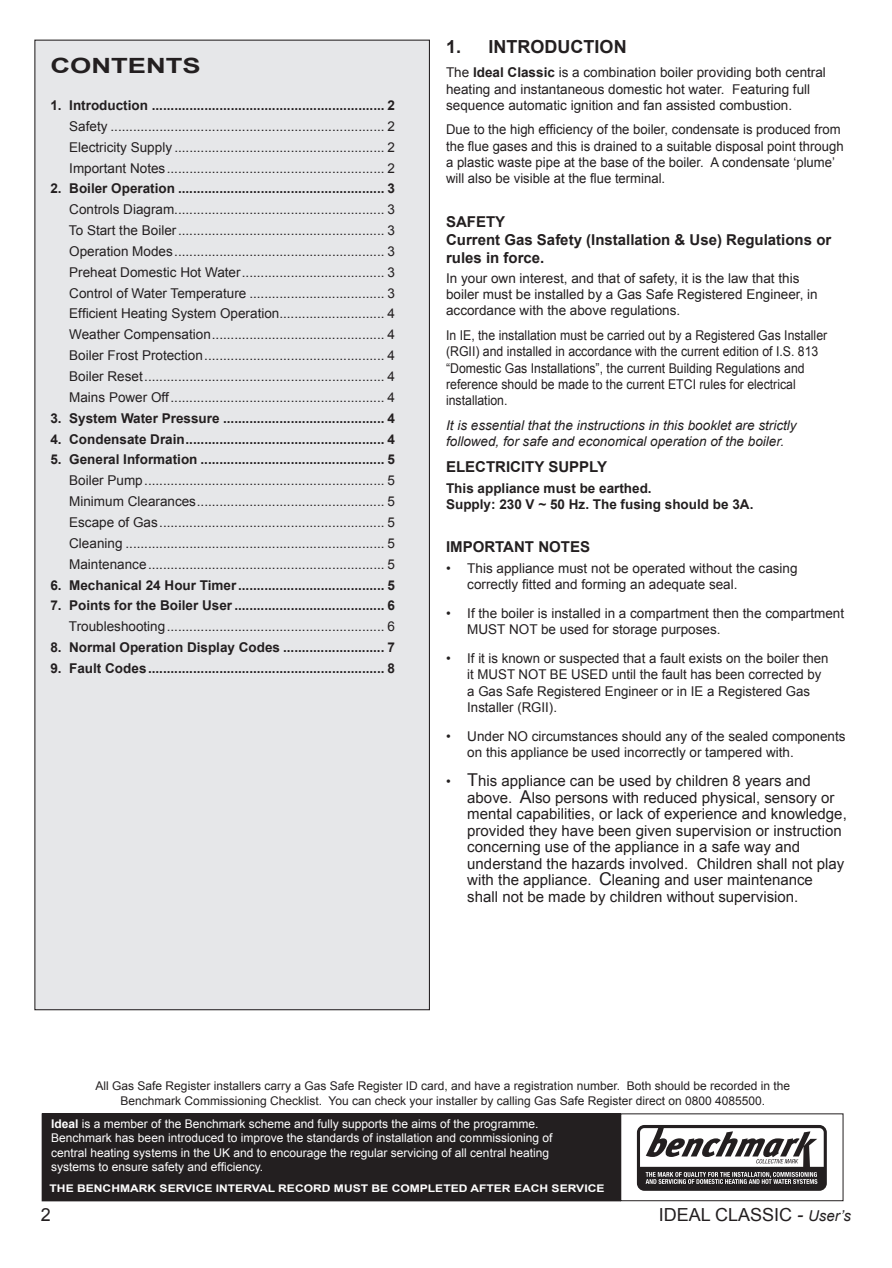
<style>
.page{position:relative;width:892px;height:1268px;background:#fff}
.page>*{position:absolute;margin:0;border:0;box-sizing:border-box;transform-origin:0 0}
.t1{font:700 21px "Arial";color:#231f20;scale:1.3 1}
.t2{font:18px "Arial";color:#231f20}
.t3{font:700 18px "Arial";color:#231f20}
.t4{font:15px/16.5px "Arial";color:#231f20}
.t5{font:700 15px/18px "Arial";color:#231f20}
.t6{font:13.5px/20.9px "Arial";color:#231f20}
.t7{font:700 13.5px/16.2px "Arial";color:#231f20}
.t8{font:13.5px/16.2px "Arial";color:#231f20;scale:.91 1}
.t9{font:italic 13.5px/16.2px "Arial";color:#231f20}
.t10{font:12px/14.4px "Arial";color:#fff}
.t11{font:12px/14.4px "Arial";color:#231f20;text-align:center}
.t12{font:700 10.5px "Arial";color:#fff;scale:1.15 1}
.s1{font-weight:700}
.s2{font-size:13.5px}
.s3{font-size:17.7px}
.s4{font-style:italic}
.s5{font-style:italic;font-size:15px}
</style>
<div class="page">
<div style="left:42px;top:1114px;width:578px;height:87px;background:#231f20"></div>
<div style="left:42px;top:1113px;width:578px;height:88px;border:1px solid #231f20"></div>
<svg style="left:637px;top:1125px;width:189px;height:66px"></svg>
<div style="left:620px;top:1113px;width:223px;height:88px;border:1px solid #231f20"></div>
<div style="left:35px;top:40px;width:394px;height:970px;background:#e6e7e9"></div>
<h1 class="t1" style="left:50px;top:51px;width:117px">CONTENTS</h1>
<p class="t7" style="left:50px;top:98px;width:346px">1. Introduction .............................................................. 2</p>
<p class="t6" style="left:69px;top:116px;width:327px;text-align:justify">Safety ......................................................................... 2<br>Electricity Supply ........................................................ 2<br>Important Notes.......................................................... 2</p>
<p class="t7" style="left:50px;top:181px;width:346px">2. Boiler Operation ....................................................... 3</p>
<p class="t6" style="left:69px;top:199px;width:327px;text-align:justify">Controls Diagram........................................................ 3<br>To Start the Boiler....................................................... 3<br>Operation Modes........................................................ 3<br>Preheat Domestic Hot Water...................................... 3<br>Control of Water Temperature .................................... 3<br>Efficient Heating System Operation............................ 4<br>Weather Compensation.............................................. 4<br>Boiler Frost Protection................................................ 4<br>Boiler Reset................................................................ 4<br>Mains Power Off......................................................... 4</p>
<p class="t7" style="left:50px;top:410px;width:346px">3. System Water Pressure ........................................... 4</p>
<p class="t7" style="left:50px;top:431px;width:346px">4. Condensate Drain..................................................... 4</p>
<p class="t7" style="left:50px;top:452px;width:346px">5. General Information ................................................. 5</p>
<p class="t6" style="left:69px;top:470px;width:327px;text-align:justify">Boiler Pump................................................................ 5<br>Minimum Clearances.................................................. 5<br>Escape of Gas............................................................ 5<br>Cleaning ..................................................................... 5<br>Maintenance............................................................... 5</p>
<p class="t7" style="left:50px;top:577px;width:346px">6. Mechanical 24 Hour Timer....................................... 5</p>
<p class="t7" style="left:50px;top:598px;width:346px">7. Points for the Boiler User ........................................ 6</p>
<p class="t6" style="left:69px;top:616px;width:327px">Troubleshooting.......................................................... 6</p>
<p class="t7" style="left:50px;top:639px;width:346px">8. Normal Operation Display Codes ........................... 7</p>
<p class="t7" style="left:50px;top:660px;width:346px">9. Fault Codes............................................................... 8</p>
<h2 class="t3" style="left:446px;top:34px;width:182px">1. INTRODUCTION</h2>
<p class="t6" style="left:446px;top:65px;width:381px;line-height:16.2px">The <span class="s1">Ideal Classic</span> is a combination boiler providing both central heating and instantaneous domestic hot water. Featuring full sequence automatic ignition and fan assisted combustion.</p>
<p class="t6" style="left:446px;top:122px;width:399px;line-height:16.2px">Due to the high efficiency of the boiler, condensate is produced from the flue gases and this is drained to a suitable disposal point through a plastic waste pipe at the base of the boiler. A condensate ‘plume’ will also be visible at the flue terminal.</p>
<p class="t5" style="left:446px;top:213px;width:387px">SAFETY<br>Current Gas Safety (Installation &amp; Use) Regulations or rules in force.</p>
<p class="t6" style="left:446px;top:270px;width:373px;line-height:16.2px">In your own interest, and that of safety, it is the law that this boiler must be installed by a Gas Safe Registered Engineer, in accordance with the above regulations.</p>
<p class="t8" style="left:446px;top:327px;width:420px">In IE, the installation must be carried out by a Registered Gas Installer (RGII) and installed in accordance with the current edition of I.S. 813 “Domestic Gas Installations”, the current Building Regulations and reference should be made to the current ETCI rules for electrical installation.</p>
<p class="t9" style="left:446px;top:417px;width:352px">It is essential that the instructions in this booklet are strictly followed, for safe and economical operation of the boiler.</p>
<p class="t5" style="left:446px;top:458px;width:162px">ELECTRICITY SUPPLY</p>
<p class="t7" style="left:446px;top:480px;width:309px">This appliance must be earthed.<br>Supply: 230 V ~ 50 Hz. The fusing should be 3A.</p>
<p class="t5" style="left:446px;top:539px;width:145px">IMPORTANT NOTES</p>
<p class="t6" style="left:467px;top:560px;width:332px;line-height:16.2px;text-indent:-21px">• This appliance must not be operated without the casing correctly fitted and forming an adequate seal.</p>
<p class="t6" style="left:467px;top:605px;width:378px;line-height:16.2px;text-indent:-21px">• If the boiler is installed in a compartment then the compartment<br>MUST NOT be used for storage purposes.</p>
<p class="t6" style="left:467px;top:650px;width:363px;line-height:16.2px;text-indent:-21px">• If it is known or suspected that a fault exists on the boiler then it MUST NOT BE USED until the fault has been corrected by a Gas Safe Registered Engineer or in IE a Registered Gas Installer (RGII).</p>
<p class="t6" style="left:467px;top:728px;width:380px;line-height:16.2px;text-indent:-21px">• Under NO circumstances should any of the sealed components on this appliance be used incorrectly or tampered with.</p>
<p class="t4" style="left:467px;top:773px;width:381px;text-indent:-21px"><span class="s2">•</span> <span class="s3">T</span>his appliance can be used by children 8 years and above. <span class="s3">A</span>lso persons with reduced physical, sensory or mental capabilities, or lack of experience and knowledge, provided they have been given supervision or instruction concerning use of the appliance in a safe way and understand the hazards involved. Children shall not play with the appliance. <span class="s3">C</span>leaning and user maintenance shall not be made by children without supervision.</p>
<p class="t11" style="left:96px;top:1079px;width:696px">All Gas Safe Register installers carry a Gas Safe Register ID card, and have a registration number. Both should be recorded in the<br>Benchmark Commissioning Checklist. You can check your installer by calling Gas Safe Register direct on 0800 4085500.</p>
<p class="t10" style="left:51px;top:1116px;width:502px"><span class="s1">Ideal</span> is a member of the Benchmark scheme and fully supports the aims of the programme.<br>Benchmark has been introduced to improve the standards of installation and commissioning of central heating systems in the UK and to encourage the regular servicing of all central heating systems to ensure safety and efficiency.</p>
<p class="t12" style="left:50px;top:1181px;width:484px">THE BENCHMARK SERVICE INTERVAL RECORD MUST BE COMPLETED AFTER EACH SERVICE</p>
<h2 class="t2" style="left:41px;top:1202px;width:12px">2</h2>
<h2 class="t2" style="left:658px;top:1203px;width:194px">IDEAL CLASSIC <span class="s4">-</span> <span class="s5">User’s</span></h2>
</div>
